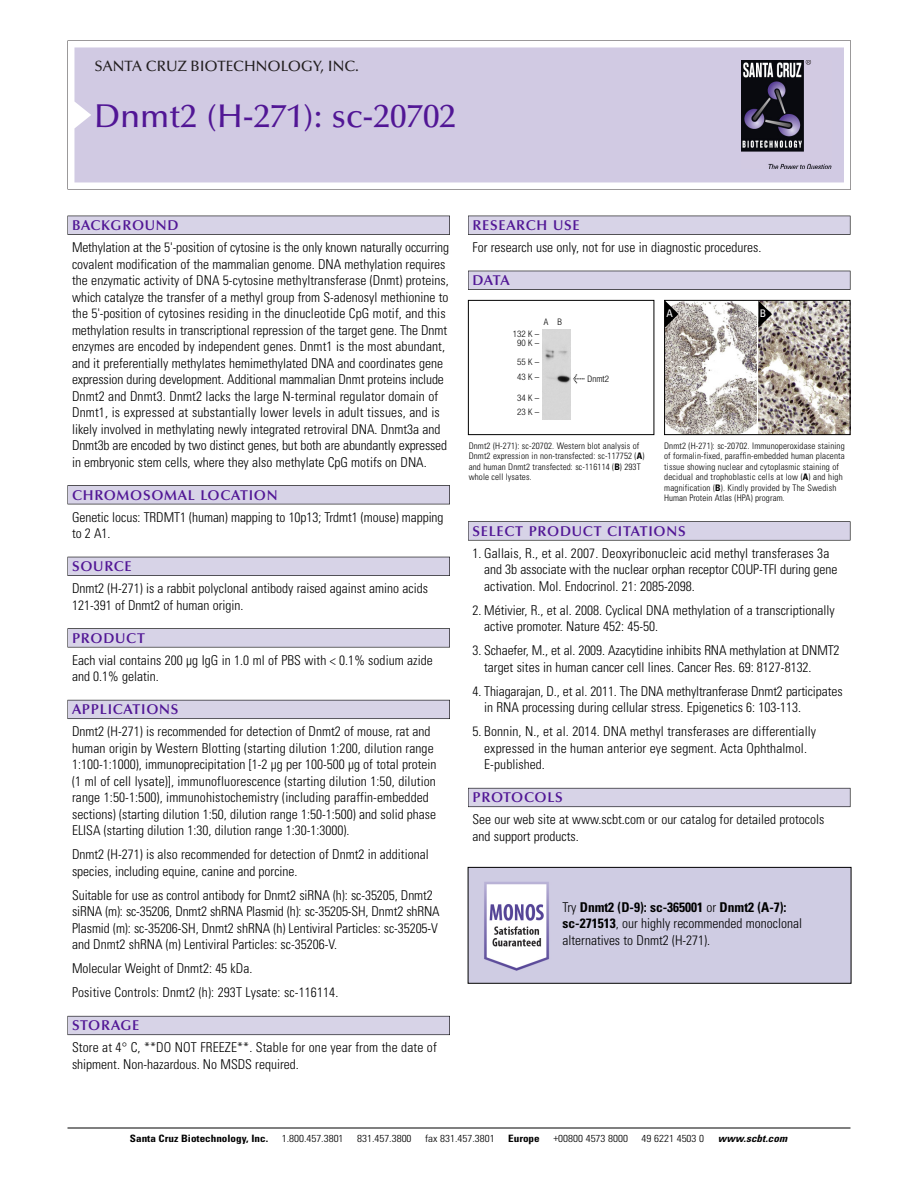
<style>
.page{position:relative;width:918px;height:1188px;background:#fff}
.page>*{position:absolute;margin:0;border:0;box-sizing:border-box;transform-origin:0 0}
.t1{font:500 33px "Optima";color:#511695}
.t2{font:500 15px "Optima";color:#231f20}
.t3{font:600 14.25px "Optima";letter-spacing:.05em;color:#511695}
.t4{font:300 condensed 13.5px/16.5px "Univers";color:#000}
.t5{font:condensed 10.5px "Univers";color:#fff}
.t6{font:300 condensed 10.2px "Univers";color:#000;scale:1.1 1}
.t7{font:700 condensed 10.2px "Univers";color:#000;scale:1.1 1}
.t8{font:italic 700 condensed 10.2px "Univers";letter-spacing:.005em;color:#000;scale:1.1 1}
.t9{font:300 condensed 9px/10.5px "Univers";letter-spacing:.015em;color:#000}
.t10{font:300 condensed 9px/9.8px "Helvetica Neue";letter-spacing:.005em;color:#000}
.s1{font-family:"Meta Plus";font-weight:400;font-stretch:normal;font-size:10.5px}
.s2{font-weight:700}
</style>
<div class="page">
<svg style="left:68px;top:40px;width:783px;height:149px"></svg>
<div style="left:74px;top:47px;width:770px;height:135px;background:#d1cae3"></div>
<img style="left:741px;top:60px;width:90px;height:108px">
<div style="left:68px;top:216px;width:382px;height:19px;background:#525155"></div>
<div style="left:68px;top:216px;width:381px;height:18px;background:#d7d3e7"></div>
<div style="left:68px;top:485px;width:382px;height:19px;background:#525155"></div>
<div style="left:68px;top:486px;width:381px;height:18px;background:#d7d3e7"></div>
<div style="left:68px;top:557px;width:382px;height:19px;background:#525158"></div>
<div style="left:68px;top:557px;width:381px;height:18px;background:#d7d3e7"></div>
<div style="left:68px;top:628px;width:382px;height:19px;background:#575759"></div>
<div style="left:68px;top:629px;width:381px;height:18px;background:#d7d3e7"></div>
<div style="left:68px;top:700px;width:382px;height:19px;background:#5b5a62"></div>
<div style="left:68px;top:700px;width:381px;height:18px;background:#d7d3e7"></div>
<div style="left:68px;top:1016px;width:382px;height:19px;background:#66646e"></div>
<div style="left:68px;top:1016px;width:381px;height:18px;background:#d7d3e7"></div>
<div style="left:468px;top:216px;width:382px;height:19px;background:#525155"></div>
<div style="left:468px;top:216px;width:382px;height:18px;background:#d7d3e7"></div>
<div style="left:468px;top:271px;width:382px;height:19px;background:#515055"></div>
<div style="left:468px;top:271px;width:382px;height:18px;background:#d7d3e7"></div>
<svg style="left:468px;top:521px;width:382px;height:20px"></svg>
<div style="left:468px;top:522px;width:382px;height:18px;background:#d7d3e7"></div>
<div style="left:468px;top:788px;width:382px;height:19px;background:#66646e"></div>
<div style="left:468px;top:788px;width:382px;height:18px;background:#d7d3e7"></div>
<hr style="left:68px;top:1128px;width:782px;height:1px;background:#000">
<div style="left:468px;top:300px;width:186px;height:135px;border:1px solid #000"></div>
<img style="left:758px;top:302px;width:90px;height:131px">
<img style="left:666px;top:302px;width:90px;height:131px">
<div style="left:664px;top:300px;width:186px;height:135px;border:1px solid #000"></div>
<svg style="left:758px;top:301px;width:14px;height:27px"></svg>
<svg style="left:665px;top:301px;width:13px;height:27px"></svg>
<img style="left:543px;top:330px;width:27px;height:90px">
<img style="left:470px;top:869px;width:379px;height:113px">
<div style="left:468px;top:867px;width:383px;height:117px;border:1px solid #000"></div>
<p class="t2" style="left:94px;top:61px;width:266px">SANTA CRUZ BIOTECHNOLOGY, INC.</p>
<h1 class="t1" style="left:94px;top:103px;width:363px">Dnmt2 (H-271): sc-20702</h1>
<p class="t3" style="left:72px;top:219px;width:108px">BACKGROUND</p>
<p class="t4" style="left:72px;top:240px;width:379px">Methylation at the 5'-position of cytosine is the only known naturally occurring covalent modification of the mammalian genome. DNA methylation requires the enzymatic activity of DNA 5-cytosine methyltransferase (Dnmt) proteins, which catalyze the transfer of a methyl group from S-adenosyl methionine to the 5'-position of cytosines residing in the dinucleotide CpG motif, and this methylation results in transcriptional repression of the target gene. The Dnmt enzymes are encoded by independent genes. Dnmt1 is the most abundant, and it preferentially methylates hemimethylated DNA and coordinates gene expression during development. Additional mammalian Dnmt proteins include Dnmt2 and Dnmt3. Dnmt2 lacks the large N-terminal regulator domain of Dnmt1, is expressed at substantially lower levels in adult tissues, and is likely involved in methylating newly integrated retroviral DNA. Dnmt3a and Dnmt3b are encoded by two distinct genes, but both are abundantly expressed in embryonic stem cells, where they also methylate CpG motifs on DNA.</p>
<p class="t3" style="left:72px;top:489px;width:207px">CHROMOSOMAL LOCATION</p>
<p class="t4" style="left:72px;top:510px;width:373px">Genetic locus: TRDMT1 (human) mapping to 10p13; Trdmt1 (mouse) mapping to 2 A1.</p>
<p class="t3" style="left:72px;top:561px;width:61px">SOURCE</p>
<p class="t4" style="left:72px;top:581px;width:357px">Dnmt2 (H-271) is a rabbit polyclonal antibody raised against amino acids<br>121-391 of Dnmt2 of human origin.</p>
<p class="t3" style="left:72px;top:632px;width:74px">PRODUCT</p>
<p class="t4" style="left:72px;top:653px;width:362px">Each vial contains 200 µg IgG in 1.0 ml of PBS with &lt; 0.1% sodium azide and 0.1% gelatin.</p>
<p class="t3" style="left:72px;top:704px;width:108px">APPLICATIONS</p>
<p class="t4" style="left:72px;top:724px;width:366px">Dnmt2 (H-271) is recommended for detection of Dnmt2 of mouse, rat and human origin by Western Blotting (starting dilution 1:200, dilution range 1:100-1:1000), immunoprecipitation [1-2 µg per 100-500 µg of total protein (1 ml of cell lysate)], immunofluorescence (starting dilution 1:50, dilution range 1:50-1:500), immunohistochemistry (including paraffin-embedded sections) (starting dilution 1:50, dilution range 1:50-1:500) and solid phase ELISA (starting dilution 1:30, dilution range 1:30-1:3000).</p>
<p class="t4" style="left:72px;top:847px;width:358px">Dnmt2 (H-271) is also recommended for detection of Dnmt2 in additional species, including equine, canine and porcine.</p>
<p class="t4" style="left:72px;top:888px;width:369px">Suitable for use as control antibody for Dnmt2 siRNA (h): sc-35205, Dnmt2 siRNA (m): sc-35206, Dnmt2 shRNA Plasmid (h): sc-35205-SH, Dnmt2 shRNA Plasmid (m): sc-35206-SH, Dnmt2 shRNA (h) Lentiviral Particles: sc-35205-V and Dnmt2 shRNA (m) Lentiviral Particles: sc-35206-V.</p>
<p class="t4" style="left:72px;top:958px;width:268px;line-height:24px">Molecular Weight of Dnmt2: 45 kDa.<br>Positive Controls: Dnmt2 (h): 293T Lysate: sc-116114.</p>
<p class="t3" style="left:72px;top:1020px;width:69px">STORAGE</p>
<p class="t4" style="left:72px;top:1040px;width:366px">Store at 4° C, **DO NOT FREEZE**. Stable for one year from the date of shipment. Non-hazardous. No MSDS required.</p>
<p class="t3" style="left:473px;top:219px;width:109px">RESEARCH USE</p>
<p class="t4" style="left:473px;top:240px;width:290px">For research use only, not for use in diagnostic procedures.</p>
<p class="t3" style="left:473px;top:275px;width:39px">DATA</p>
<p class="t10" style="left:544px;top:318px;width:20px">A B</p>
<p class="t10" style="left:513px;top:329px;width:28px;text-align:center">132 K –<br>90K–</p>
<p class="t10" style="left:517px;top:355px;width:24px;line-height:15px">55K–<br>43K–</p>
<p class="t10" style="left:517px;top:392px;width:24px;line-height:14.2px">34K–<br>23K–</p>
<p class="t10" style="left:573px;top:375px;width:37px"><span class="s1">&lt;</span> Dnmt2</p>
<p class="t5" style="left:667px;top:309px;width:8px">A</p>
<p class="t5" style="left:760px;top:309px;width:8px">B</p>
<p class="t9" style="left:469px;top:441px;width:177px">Dnmt2 (H-271): sc-20702. Western blot analysis of Dnmt2 expression in non-transfected: sc-117752 (<span class="s2">A</span>) and human Dnmt2 transfected: sc-116114 (<span class="s2">B</span>) 293T whole cell lysates.</p>
<p class="t9" style="left:664px;top:441px;width:182px">Dnmt2 (H-271): sc-20702. Immunoperoxidase staining of formalin-fixed, paraffin-embedded human placenta tissue showing nuclear and cytoplasmic staining of decidual and trophoblastic cells at low (<span class="s2">A</span>) and high magnification (<span class="s2">B</span>). Kindly provided by The Swedish Human Protein Atlas (HPA) program.</p>
<p class="t3" style="left:473px;top:525px;width:215px">SELECT PRODUCT CITATIONS</p>
<p class="t4" style="left:484px;top:546px;width:355px;text-indent:-12px">1. Gallais, R., et al. 2007. Deoxyribonucleic acid methyl transferases 3a and 3b associate with the nuclear orphan receptor COUP-TFI during gene activation. Mol. Endocrinol. 21: 2085-2098.</p>
<p class="t4" style="left:484px;top:603px;width:352px;text-indent:-12px">2. Métivier, R., et al. 2008. Cyclical DNA methylation of a transcriptionally active promoter. Nature 452: 45-50.</p>
<p class="t4" style="left:484px;top:643px;width:357px;text-indent:-12px">3. Schaefer, M., et al. 2009. Azacytidine inhibits RNA methylation at DNMT2 target sites in human cancer cell lines. Cancer Res. 69: 8127-8132.</p>
<p class="t4" style="left:484px;top:684px;width:360px;text-indent:-12px">4. Thiagarajan, D., et al. 2011. The DNA methyltranferase Dnmt2 participates in RNA processing during cellular stress. Epigenetics 6: 103-113.</p>
<p class="t4" style="left:484px;top:724px;width:334px;text-indent:-12px">5. Bonnin, N., et al. 2014. DNA methyl transferases are differentially expressed in the human anterior eye segment. Acta Ophthalmol.<br>E-published.</p>
<p class="t3" style="left:473px;top:792px;width:92px">PROTOCOLS</p>
<p class="t4" style="left:473px;top:812px;width:353px">See our web site at www.scbt.com or our catalog for detailed protocols and support products.</p>
<p class="t4" style="left:563px;top:900px;width:241px">Try <span class="s2">Dnmt2 (D-9): sc-365001</span> or <span class="s2">Dnmt2 (A-7): sc-271513</span>, our highly recommended monoclonal alternatives to Dnmt2 (H-271).</p>
<p class="t7" style="left:130px;top:1135px;width:127px">Santa Cruz Biotechnology, Inc.</p>
<p class="t6" style="left:282px;top:1135px;width:58px">1.800.457.3801</p>
<p class="t6" style="left:357px;top:1135px;width:51px">831.457.3800</p>
<p class="t6" style="left:425px;top:1135px;width:65px">fax 831.457.3801</p>
<p class="t7" style="left:508px;top:1135px;width:30px">Europe</p>
<p class="t6" style="left:553px;top:1135px;width:69px">+00800 4573 8000</p>
<p class="t6" style="left:642px;top:1135px;width:58px">49 6221 4503 0</p>
<p class="t8" style="left:718px;top:1135px;width:64px">www.scbt.com</p>
</div>
